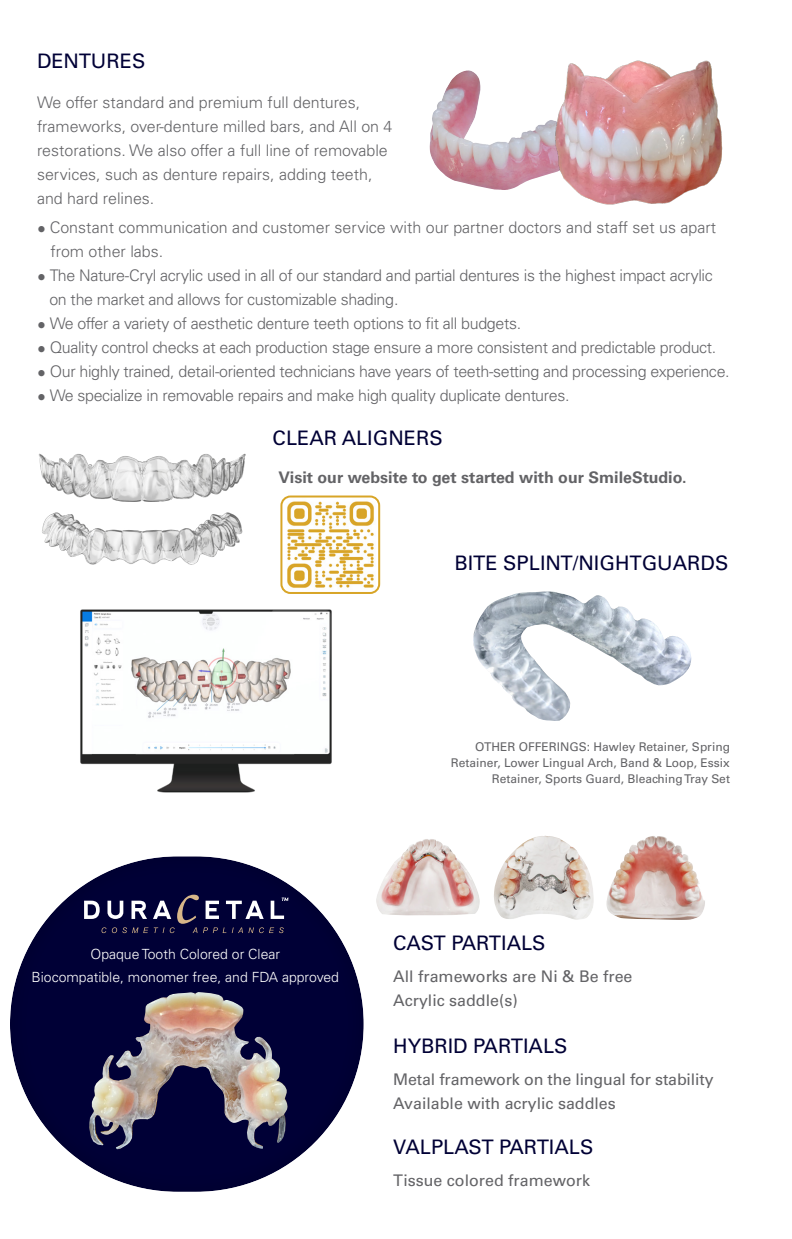
<style>
.page{position:relative;width:792px;height:1239px;background:#fff}
.page>*{position:absolute;margin:0;border:0;box-sizing:border-box;transform-origin:0 0}
.t1{font:20px "Univers LT Std";color:#000035}
.t2{font:20px "Univers LT Std";color:#000036}
.t3{font:300 16px "Univers LT Std";letter-spacing:-.02em;color:#636366}
.t4{font:300 16px/24px "Univers LT Std";color:#636366}
.t5{font:16px "Univers LT Std";color:#636366}
.t6{font:700 16px "Univers LT Std";color:#636366}
.t7{font:300 14px/23px "Univers LT Std";color:#fff;text-align:center}
.t8{font:12px/16px "Univers LT Std";color:#636366;text-align:right}
</style>
<div class="page">
<img style="left:473px;top:591px;width:218px;height:130px">
<img style="left:429px;top:70px;width:123px;height:120px">
<img style="left:552px;top:60px;width:171px;height:145px">
<img style="left:494px;top:835px;width:100px;height:84px">
<img style="left:606px;top:836px;width:73px;height:83px">
<div style="left:6px;top:852px;width:358px;height:340px;background:#231f20;opacity:.75"></div>
<svg style="left:84px;top:894px;width:204px;height:39px;background:#2f2e57"></svg>
<img style="left:89px;top:992px;width:199px;height:157px">
<img style="left:376px;top:839px;width:104px;height:76px">
<img style="left:38px;top:453px;width:208px;height:112px">
<img style="left:80px;top:609px;width:252px;height:184px">
<img style="left:283px;top:498px;width:94px;height:93px">
<div style="left:280px;top:495px;width:100px;height:99px;border:2px solid #d8a527;border-radius:9px"></div>
<p class="t2" style="left:37px;top:49px;width:110px">DENTURES</p>
<p class="t4" style="left:37px;top:91px;width:357px">We offer standard and premium full dentures, frameworks, over-denture milled bars, and All on 4 restorations. We also offer a full line of removable services, such as denture repairs, adding teeth, and hard relines.</p>
<p class="t4" style="left:50px;top:215px;width:668px">Constant communication and customer service with our partner doctors and staff set us apart</p>
<p class="t4" style="left:50px;top:239px;width:114px">from other labs.</p>
<p class="t3" style="left:50px;top:265px;width:665px">The Nature-Cryl acrylic used in all of our standard and partial dentures is the highest impact acrylic</p>
<p class="t3" style="left:49px;top:289px;width:351px">on the market and allows for customizable shading.</p>
<p class="t3" style="left:50px;top:313px;width:473px">We offer a variety of aesthetic denture teeth options to fit all budgets.</p>
<p class="t3" style="left:50px;top:337px;width:668px">Quality control checks at each production stage ensure a more consistent and predictable product.</p>
<p class="t3" style="left:50px;top:361px;width:682px">Our highly trained, detail-oriented technicians have years of teeth-setting and processing experience.</p>
<p class="t3" style="left:50px;top:385px;width:521px">We specialize in removable repairs and make high quality duplicate dentures.</p>
<p class="t1" style="left:273px;top:426px;width:172px">CLEAR ALIGNERS</p>
<p class="t6" style="left:278px;top:468px;width:410px">Visit our website to get started with our SmileStudio.</p>
<p class="t1" style="left:454px;top:551px;width:275px">BITE SPLINT/NIGHTGUARDS</p>
<p class="t8" style="left:451px;top:739px;width:281px">OTHER OFFERINGS: Hawley Retainer, Spring<br>Retainer, Lower Lingual Arch, Band &amp; Loop, Essix<br>Retainer, Sports Guard, Bleaching Tray Set</p>
<p class="t7" style="left:32px;top:942px;width:309px">Opaque Tooth Colored or Clear<br>Biocompatible, monomer free, and FDA approved</p>
<p class="t1" style="left:393px;top:930px;width:154px">CAST PARTIALS</p>
<p class="t5" style="left:393px;top:966px;width:241px">All frameworks are Ni &amp; Be free</p>
<p class="t5" style="left:393px;top:991px;width:126px">Acrylic saddle(s)</p>
<p class="t1" style="left:393px;top:1033px;width:176px">HYBRID PARTIALS</p>
<p class="t5" style="left:393px;top:1069px;width:322px">Metal framework on the lingual for stability</p>
<p class="t5" style="left:393px;top:1094px;width:224px">Available with acrylic saddles</p>
<p class="t1" style="left:393px;top:1134px;width:202px">VALPLAST PARTIALS</p>
<p class="t5" style="left:393px;top:1170px;width:198px">Tissue colored framework</p>
</div>
